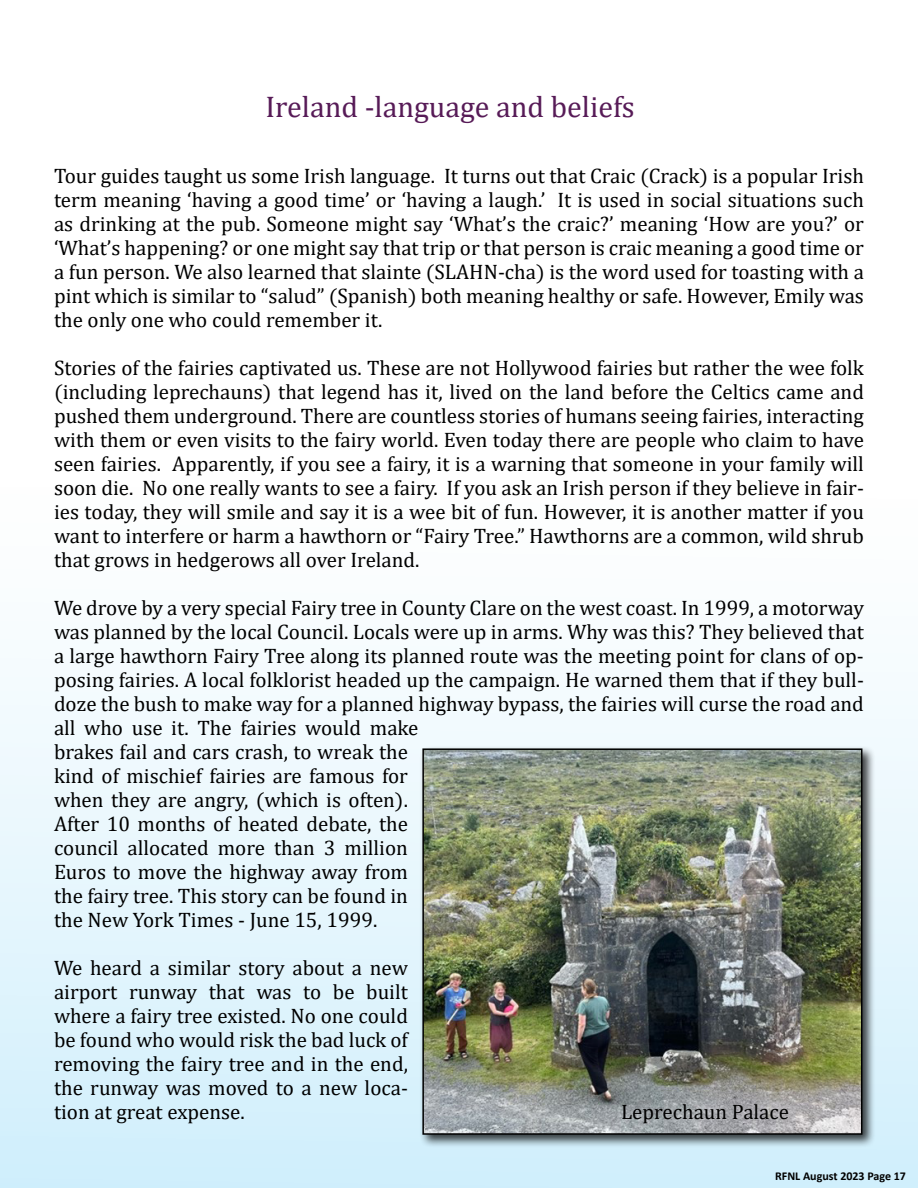
<style>
.page{position:relative;width:918px;height:1188px;background:#fff}
.page>*{position:absolute;margin:0;border:0;box-sizing:border-box;transform-origin:0 0}
.t1{font:30px "Cambria Math";color:#571b57}
.t2{font:21px/24px "Cambria Math";color:#000;text-align:justify}
.t3{font:700 12px "Calibri";color:#000}
</style>
<div class="page">
<div style="left:0;top:487px;width:918px;height:701px;background:linear-gradient(to bottom,#fffffe,#d1effc)"></div>
<div style="left:419px;top:745px;width:457px;height:402px;background:#000;opacity:.75"></div>
<img style="left:425px;top:751px;width:434px;height:381px">
<div style="left:422px;top:748px;width:440px;height:387px;border:2px solid #000"></div>
<h1 class="t1" style="left:266px;top:89px;width:371px">Ireland -language and beliefs</h1>
<p class="t2" style="left:54px;top:163px;width:812px">Tour guides taught us some Irish language. It turns out that Craic (Crack) is a popular Irish term meaning ‘having a good time’ or ‘having a laugh.’ It is used in social situations such as drinking at the pub. Someone might say ‘What’s the craic?’ meaning ‘How are you?’ or ‘What’s happening? or one might say that trip or that person is craic meaning a good time or a fun person. We also learned that slainte (SLAHN-cha) is the word used for toasting with a pint which is similar to “salud” (Spanish) both meaning healthy or safe. However, Emily was the only one who could remember it.</p>
<p class="t2" style="left:54px;top:355px;width:812px">Stories of the fairies captivated us. These are not Hollywood fairies but rather the wee folk (including leprechauns) that legend has it, lived on the land before the Celtics came and pushed them underground. There are countless stories of humans seeing fairies, interacting with them or even visits to the fairy world. Even today there are people who claim to have seen fairies. Apparently, if you see a fairy, it is a warning that someone in your family will soon die. No one really wants to see a fairy. If you ask an Irish person if they believe in fair&shy;ies today, they will smile and say it is a wee bit of fun. However, it is another matter if you want to interfere or harm a hawthorn or “Fairy Tree.” Hawthorns are a common, wild shrub that grows in hedgerows all over Ireland.</p>
<p class="t2" style="left:54px;top:595px;width:812px;text-align:left">We drove by a very special Fairy tree in County Clare on the west coast. In 1999, a motorway was planned by the local Council. Locals were up in arms. Why was this? They believed that a large hawthorn Fairy Tree along its planned route was the meeting point for clans of op&shy;posing fairies. A local folklorist headed up the campaign. He warned them that if they bull&shy;doze the bush to make way for a planned highway bypass, the fairies will curse the road and all who use it. The fairies would make<br>brakes fail and cars crash, to wreak the<br>kind of mischief fairies are famous for<br>when they are angry, (which is often).<br>After 10 months of heated debate, the<br>council allocated more than 3 million<br>Euros to move the highway away from<br>the fairy tree. This story can be found in<br>the New York Times - June 15, 1999.</p>
<p class="t2" style="left:54px;top:956px;width:356px">We heard a similar story about a new airport runway that was to be built where a fairy tree existed. No one could be found who would risk the bad luck of removing the fairy tree and in the end, the runway was moved to a new loca&shy;tion at great expense.</p>
<p class="t2" style="left:621px;top:1100px;width:170px">Leprechaun Palace</p>
<p class="t3" style="left:775px;top:1168px;width:132px">RFNL August 2023 Page 17</p>
</div>
